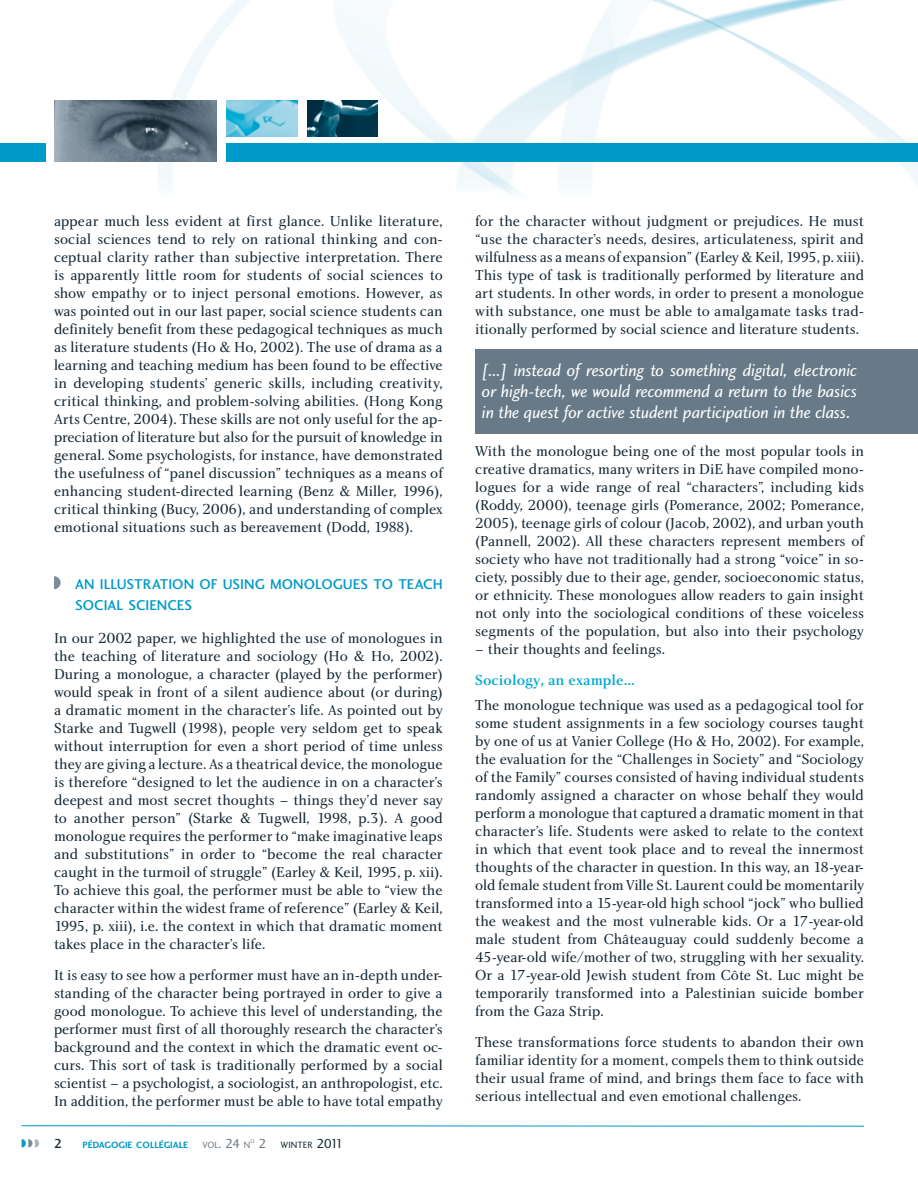
<style>
.page{position:relative;width:918px;height:1188px;background:#fff}
.page>*{position:absolute;margin:0;border:0;box-sizing:border-box;transform-origin:0 0}
.t1{font:18px/21px "Charlotte Sans Book Italic Plain";letter-spacing:-.01em;color:#fff;text-align:justify}
.t2{font:15px/18px "Charlotte Book Plain";color:#142733;text-align:justify}
.t3{font:15px "Charlotte Medium Plain";color:#00a8d0}
.t4{font:14.7px/21px "Charlotte Sans Medium Plain";color:#009ac8}
.t5{font:13.5px "Charlotte Sans Medium Plain";color:#142733}
.t6{font:9.45px "Charlotte Sans Bold Plain";color:#009ac8}
.t7{font:9.45px "Charlotte Sans Book Plain";color:#142733}
.t8{font:9.45px "Charlotte Sans Book Plain";color:#687a88}
.t9{font:5.55px "Charlotte Sans Book Plain";color:#687a88}
.s1{font-size:13.5px}
.s2{font-size:13.5px;color:#687a88}
</style>
<div class="page">
<img style="left:0;top:0;width:918px;height:195px">
<img style="left:55px;top:101px;width:162px;height:61px">
<img style="left:307px;top:101px;width:71px;height:36px">
<img style="left:227px;top:101px;width:70px;height:36px">
<svg style="left:54px;top:576px;width:7px;height:13px"></svg>
<div style="left:475px;top:349px;width:443px;height:84px;background:#687a88"></div>
<hr style="left:22px;top:1125px;width:842px;height:2px;background:#009ac8">
<div style="left:227px;top:144px;width:691px;height:18px;background:#009ac8"></div>
<div style="left:0;top:144px;width:46px;height:18px;background:#009ac8"></div>
<svg style="left:22px;top:1139px;width:17px;height:9px"></svg>
<p class="t2" style="left:54px;top:213px;width:390px">appear much less evident at first glance. Unlike literature, social sciences tend to rely on rational thinking and con&shy;ceptual clarity rather than subjective interpretation. There is apparently little room for students of social sciences to show empathy or to inject personal emotions. However, as was pointed out in our last paper, social science students can definitely benefit from these pedagogical techniques as much as literature students (Ho &amp; Ho, 2002). The use of drama as a learning and teaching medium has been found to be effective in developing students’ generic skills, including creativity, critical thinking, and problem-solving abilities. (Hong Kong Arts Centre, 2004). These skills are not only useful for the ap&shy;preciation of literature but also for the pursuit of knowledge in general. Some psychologists, for instance, have demonstrated the usefulness of “panel discussion” techniques as a means of enhancing student-directed learning (Benz &amp; Miller, 1996), critical thinking (Bucy, 2006), and understanding of complex emotional situations such as bereavement (Dodd, 1988).</p>
<p class="t4" style="left:75px;top:575px;width:369px">AN ILLUSTRATION OF USING MONOLOGUES TO TEACH<br>SOCIAL SCIENCES</p>
<p class="t2" style="left:54px;top:630px;width:390px">In our 2002 paper, we highlighted the use of monologues in the teaching of literature and sociology (Ho &amp; Ho, 2002).<br>During a monologue, a character (played by the performer) would speak in front of a silent audience about (or during) a dramatic moment in the character’s life. As pointed out by Starke and Tugwell (1998), people very seldom get to speak without interruption for even a short period of time unless they are giving a lecture. As a theatrical device, the monologue is therefore “designed to let the audience in on a character’s deepest and most secret thoughts – things they’d never say to another person” (Starke &amp; Tugwell, 1998, p.3). A good monologue requires the performer to “make imaginative leaps and substitutions” in order to “become the real character caught in the turmoil of struggle” (Earley &amp; Keil, 1995, p. xii).<br>To achieve this goal, the performer must be able to “view the character within the widest frame of reference” (Earley &amp; Keil, 1995, p. xiii), i.e. the context in which that dramatic moment takes place in the character’s life.</p>
<p class="t2" style="left:54px;top:968px;width:390px">It is easy to see how a performer must have an in-depth under&shy;standing of the character being portrayed in order to give a good monologue. To achieve this level of understanding, the performer must first of all thoroughly research the character’s background and the context in which the dramatic event oc&shy;curs. This sort of task is traditionally performed by a social scientist – a psychologist, a sociologist, an anthropologist, etc.<br>In addition, the performer must be able to have total empathy</p>
<p class="t5" style="left:54px;top:1138px;width:10px">2</p>
<p class="t6" style="left:82px;top:1141px;width:107px">PÉDAGOGIE COLLÉGIALE</p>
<p class="t8" style="left:202px;top:1141px;width:49px">VOL<span class="s1">. 24</span> N</p>
<p class="t9" style="left:250px;top:1139px;width:6px">O</p>
<p class="t7" style="left:258px;top:1141px;width:87px"><span class="s2">2</span> WINTER <span class="s1">2011</span></p>
<p class="t2" style="left:475px;top:213px;width:390px">for the character without judgment or prejudices. He must “use the character’s needs, desires, articulateness, spirit and wilfulness as a means of expansion” (Earley &amp; Keil, 1995, p. xiii).<br>This type of task is traditionally performed by literature and art students. In other words, in order to present a monologue with substance, one must be able to amalgamate tasks trad&shy;itionally performed by social science and literature students.</p>
<p class="t1" style="left:482px;top:361px;width:377px">[...] instead of resorting to something digital, electronic or high-tech, we would recommend a return to the basics in the quest for active student participation in the class.</p>
<p class="t2" style="left:475px;top:443px;width:390px">With the monologue being one of the most popular tools in creative dramatics, many writers in DiE have compiled mono&shy;logues for a wide range of real “characters”, including kids (Roddy, 2000), teenage girls (Pomerance, 2002; Pomerance, 2005), teenage girls of colour (Jacob, 2002), and urban youth (Pannell, 2002). All these characters represent members of society who have not traditionally had a strong “voice” in so&shy;ciety, possibly due to their age, gender, socioeconomic status, or ethnicity. These monologues allow readers to gain insight not only into the sociological conditions of these voiceless segments of the population, but also into their psychology</p>
<p class="t2" style="left:475px;top:641px;width:191px">– their thoughts and feelings.</p>
<p class="t3" style="left:475px;top:674px;width:161px">Sociology, an example...</p>
<p class="t2" style="left:475px;top:697px;width:390px">The monologue technique was used as a pedagogical tool for some student assignments in a few sociology courses taught by one of us at Vanier College (Ho &amp; Ho, 2002). For example, the evaluation for the “Challenges in Society” and “Sociology of the Family” courses consisted of having individual students randomly assigned a character on whose behalf they would perform a monologue that captured a dramatic moment in that character’s life. Students were asked to relate to the context in which that event took place and to reveal the innermost thoughts of the character in question. In this way, an 18-year&shy;old female student from Ville St. Laurent could be momentarily transformed into a 15-year-old high school “jock” who bullied the weakest and the most vulnerable kids. Or a 17-year-old male student from Châteauguay could suddenly become a 45-year-old wife/mother of two, struggling with her sexuality.<br>Or a 17-year-old Jewish student from Côte St. Luc might be temporarily transformed into a Palestinian suicide bomber from the Gaza Strip.</p>
<p class="t2" style="left:475px;top:1035px;width:390px">These transformations force students to abandon their own familiar identity for a moment, compels them to think outside their usual frame of mind, and brings them face to face with serious intellectual and even emotional challenges.</p>
</div>
